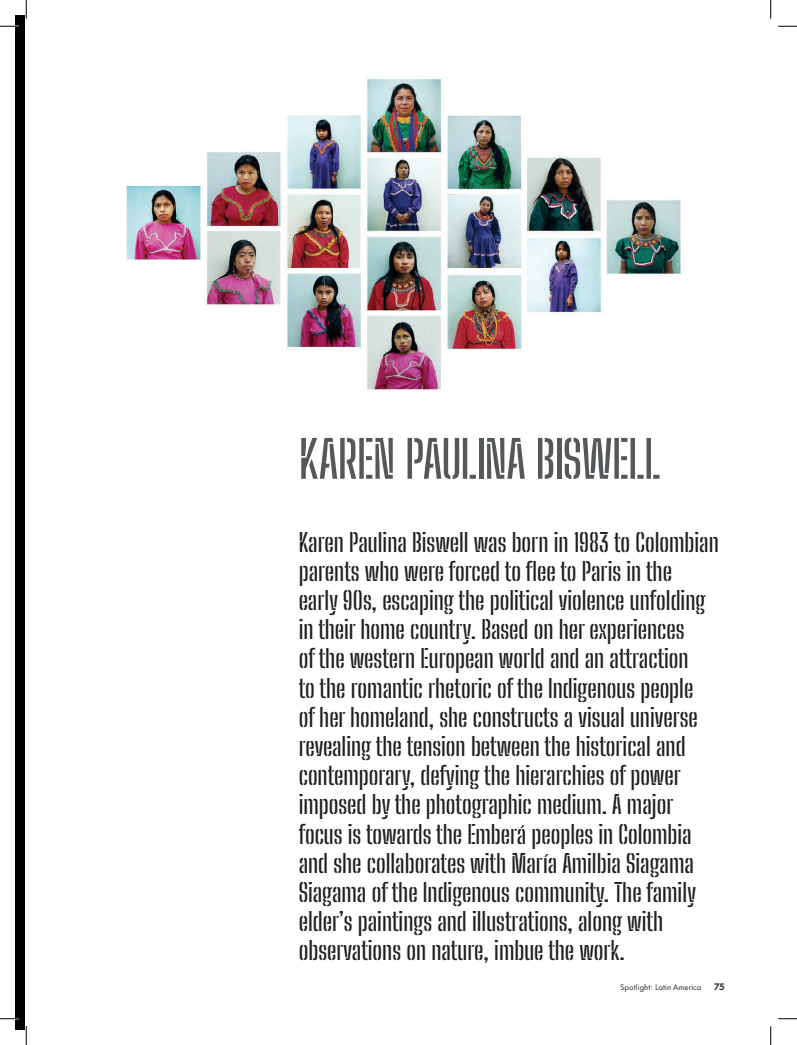
<style>
.page{position:relative;width:797px;height:1045px;background:#fff}
.page>*{position:absolute;margin:0;border:0;box-sizing:border-box;transform-origin:0 0}
.t1{font:600 51px "Big Shoulders Stencil Display";letter-spacing:-.015em;color:#55585a}
.t2{font:600 25px/29.1px "Big Shoulders Stencil Display";color:#231f20}
.t3{font:700 8.75px "Futura Now Text";color:#231f20}
.t4{font:7.5px "Futura Now Text";color:#231f20}
</style>
<div class="page">
<img style="left:126px;top:78px;width:555px;height:313px">
<div style="left:16px;top:16px;width:8px;height:1013px;background:#030305"></div>
<svg style="left:0;top:25px;width:19px;height:2px"></svg>
<svg style="left:778px;top:25px;width:19px;height:2px"></svg>
<svg style="left:0;top:1018px;width:19px;height:1px"></svg>
<svg style="left:778px;top:1018px;width:19px;height:1px"></svg>
<svg style="left:25px;top:0;width:2px;height:19px"></svg>
<svg style="left:25px;top:1026px;width:2px;height:19px"></svg>
<svg style="left:770px;top:0;width:1px;height:19px"></svg>
<svg style="left:770px;top:1026px;width:1px;height:19px"></svg>
<h1 class="t1" style="left:299px;top:428px;width:363px">KAREN PAULINA BISWELL</h1>
<p class="t2" style="left:299px;top:527px;width:421px">Karen Paulina Biswell was born in 1983 to Colombian parents who were forced to flee to Paris in the<br>early 90s, escaping the political violence unfolding in their home country. Based on her experiences<br>of the western European world and an attraction<br>to the romantic rhetoric of the Indigenous people<br>of her homeland, she constructs a visual universe revealing the tension between the historical and contemporary, defying the hierarchies of power imposed by the photographic medium. A major focus is towards the Emberá peoples in Colombia and she collaborates with María Amilbia Siagama Siagama of the Indigenous community. The family elder’s paintings and illustrations, along with observations on nature, imbue the work.</p>
<p class="t4" style="left:620px;top:980px;width:83px">Spotlight: Latin America</p>
<p class="t3" style="left:714px;top:979px;width:12px">75</p>
</div>
